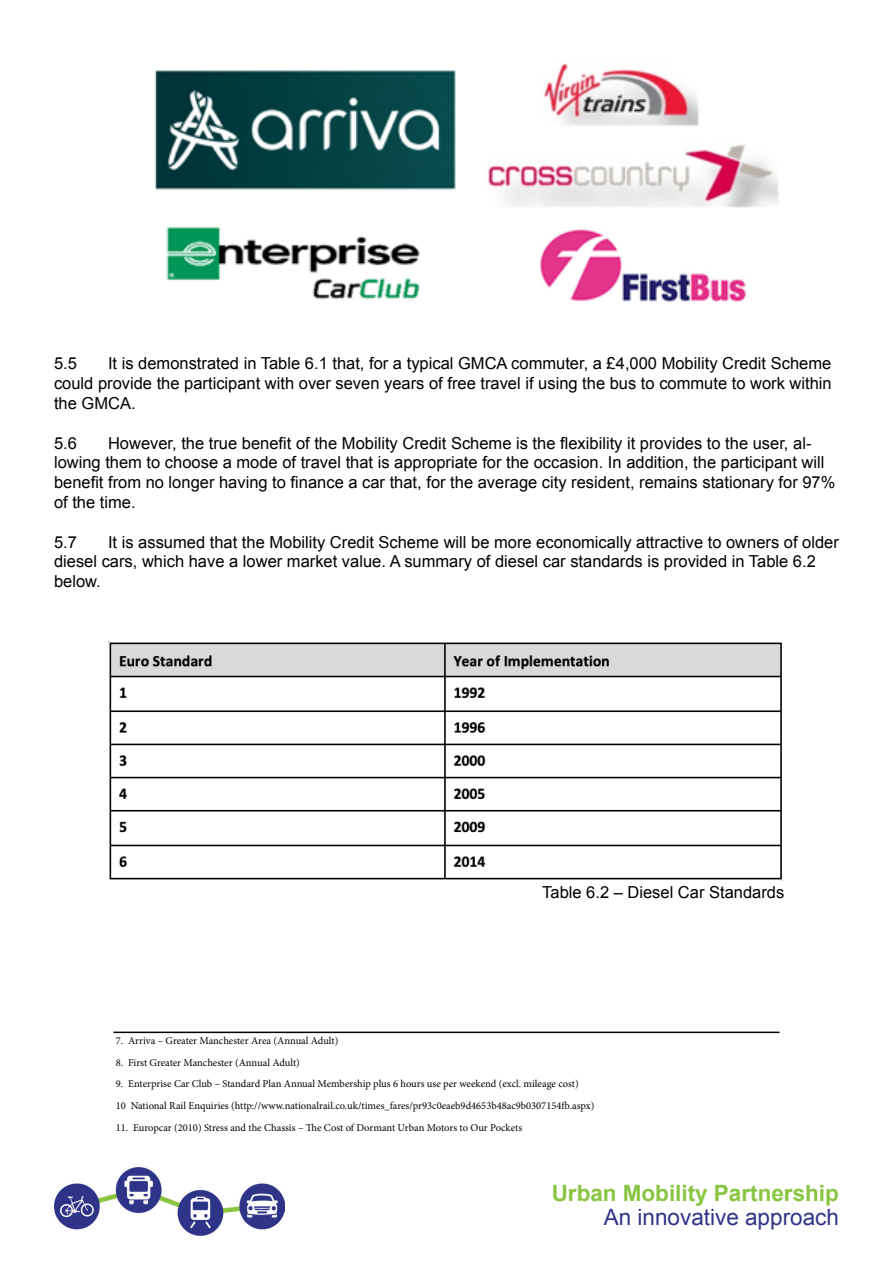
<style>
.page{position:relative;width:893px;height:1263px;background:#fff}
.page>*{position:absolute;margin:0;border:0;box-sizing:border-box;transform-origin:0 0}
.t1{font:700 22.5px "Arial";color:#89c541}
.t2{font:22.5px "Arial";color:#2f3488}
.t3{font:16.5px/19.8px "Arial";color:#000001}
.t4{font:10.5px "Minion Pro";color:#000001}
</style>
<div class="page">
<img style="left:54px;top:1167px;width:231px;height:69px">
<img style="left:154px;top:63px;width:625px;height:240px">
<hr style="left:113px;top:1031px;width:666px;height:2px;background:#000001">
<img style="left:109px;top:641px;width:673px;height:239px">
<p class="t3" style="left:54px;top:354px;width:779px;text-align:justify;text-indent:54px">It is demonstrated in Table 6.1 that, for a typical GMCA commuter, a £4,000 Mobility Credit Scheme could provide the participant with over seven years of free travel if using the bus to commute to work within the GMCA.</p>
<p class="t3" style="left:54px;top:433px;width:24px">5.6</p>
<p class="t3" style="left:54px;top:354px;width:24px">5.5</p>
<p class="t3" style="left:54px;top:433px;width:783px;text-indent:54px">However, the true benefit of the Mobility Credit Scheme is the flexibility it provides to the user, al&shy;lowing them to choose a mode of travel that is appropriate for the occasion. In addition, the participant will benefit from no longer having to finance a car that, for the average city resident, remains stationary for 97% of the time.</p>
<p class="t3" style="left:54px;top:532px;width:24px">5.7</p>
<p class="t3" style="left:54px;top:532px;width:786px;text-indent:54px">It is assumed that the Mobility Credit Scheme will be more economically attractive to owners of older diesel cars, which have a lower market value. A summary of diesel car standards is provided in Table 6.2 below.</p>
<p class="t3" style="left:542px;top:882px;width:244px">Table 6.2 – Diesel Car Standards</p>
<p class="t4" style="left:116px;top:1034px;width:224px">7. Arriva – Greater Manchester Area (Annual Adult)</p>
<p class="t4" style="left:116px;top:1055px;width:186px">8. First Greater Manchester (Annual Adult)</p>
<p class="t4" style="left:116px;top:1077px;width:464px">9. Enterprise Car Club – Standard Plan Annual Membership plus 6 hours use per weekend (excl. mileage cost)</p>
<p class="t4" style="left:116px;top:1099px;width:480px">10 National Rail Enquiries (http://www.nationalrail.co.uk/times_fares/pr93c0eaeb9d4653b48ac9b0307154fb.aspx)</p>
<p class="t4" style="left:116px;top:1120px;width:408px">11. Europcar (2010) Stress and the Chassis – The Cost of Dormant Urban Motors to Our Pockets</p>
<p class="t1" style="left:552px;top:1179px;width:289px">Urban Mobility Partnership</p>
<p class="t2" style="left:604px;top:1203px;width:237px">An innovative approach</p>
</div>
